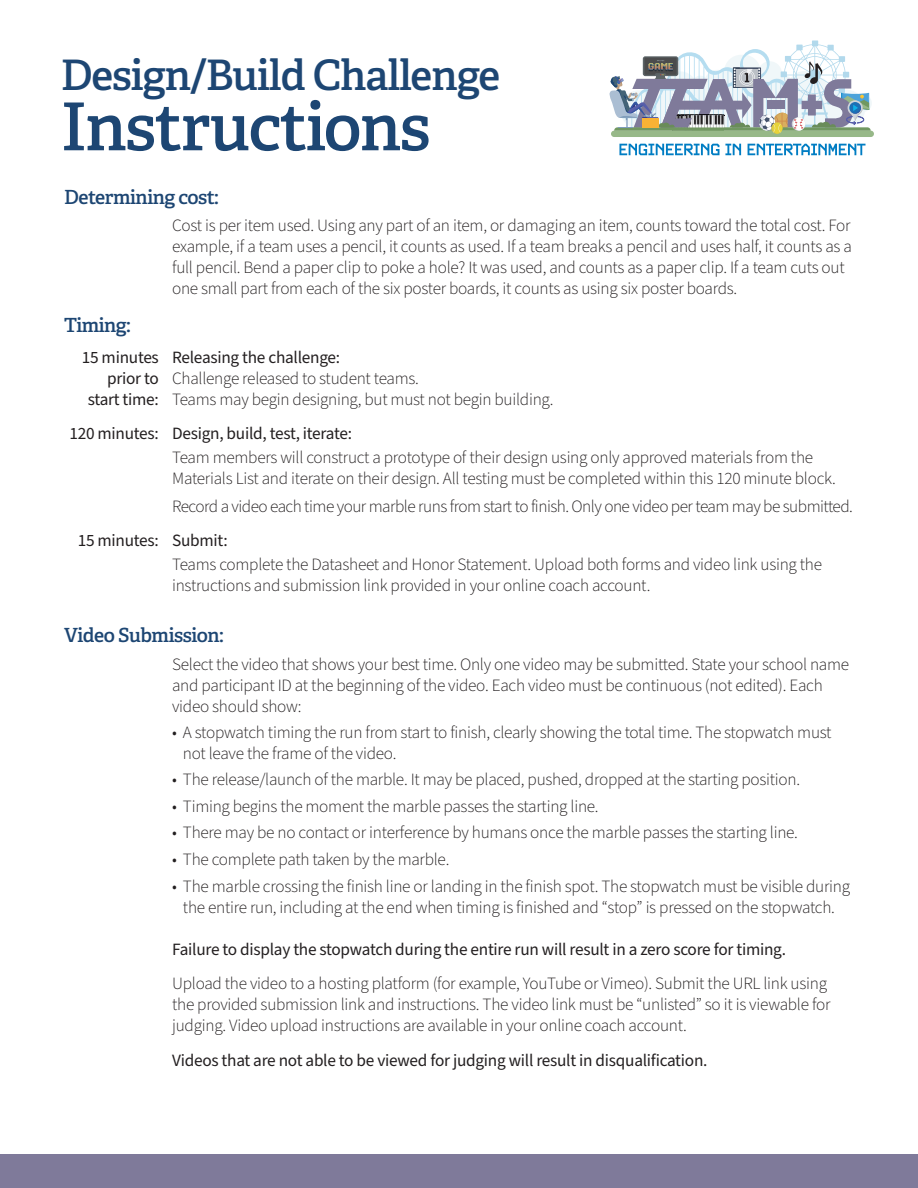
<style>
.page{position:relative;width:918px;height:1188px;background:#fff}
.page>*{position:absolute;margin:0;border:0;box-sizing:border-box;transform-origin:0 0}
.t1{font:66px "Adelle PE Sb";letter-spacing:-.025em;color:#1d4673}
.t2{font:42px "Adelle PE Sb";letter-spacing:-.025em;color:#1d4673}
.Body_Text{font:19.5px "Adelle PE Sb";letter-spacing:-.025em;color:#1d4673}
.Body_Text-2{font:300 17.25px/21px "Source Sans Pro";letter-spacing:-.015em;color:#231f20}
.Body_Text-3{font:17.25px "Source Sans Pro";letter-spacing:-.015em;color:#231f20}
.s1{font-weight:400}
</style>
<div class="page">
<div style="left:611px;top:131px;width:263px;height:6px;background:#97b888;border-radius:3px"></div>
<svg style="left:610px;top:40px;width:262px;height:94px"></svg>
<div style="left:642px;top:118px;width:17px;height:10px;background:#f8b235"></div>
<svg style="left:619px;top:144px;width:100px;height:11px"></svg>
<svg style="left:725px;top:144px;width:16px;height:11px"></svg>
<svg style="left:748px;top:144px;width:118px;height:11px"></svg>
<img style="left:687px;top:115px;width:37px;height:16px">
<div style="left:0;top:1154px;width:918px;height:34px;background:#7f7a9a"></div>
<p class="t2" style="left:61px;top:45px;width:441px">Design/Build Challenge</p>
<p class="t1" style="left:61px;top:79px;width:371px">Instructions</p>
<p class="Body_Text" style="left:64px;top:183px;width:156px">Determining cost:</p>
<p class="Body_Text-2" style="left:172px;top:216px;width:681px">Cost is per item used. Using any part of an item, or damaging an item, counts toward the total cost. For example, if a team uses a pencil, it counts as used. If a team breaks a pencil and uses half, it counts as a full pencil. Bend a paper clip to poke a hole? It was used, and counts as a paper clip. If a team cuts out one small part from each of the six poster boards, it counts as using six poster boards.</p>
<p class="Body_Text" style="left:64px;top:311px;width:68px">Timing:</p>
<p class="Body_Text-3" style="left:82px;top:345px;width:260px">15 minutes Releasing the challenge:</p>
<p class="Body_Text-2" style="left:107px;top:368px;width:313px"><span class="s1">prior to</span> Challenge released to student teams.</p>
<p class="Body_Text-2" style="left:88px;top:389px;width:467px"><span class="s1">start time:</span> Teams may begin designing, but must not begin building.</p>
<p class="Body_Text-3" style="left:69px;top:422px;width:284px">120 minutes: Design, build, test, iterate:</p>
<p class="Body_Text-2" style="left:172px;top:447px;width:665px">Team members will construct a prototype of their design using only approved materials from the<br>Materials List and iterate on their design. All testing must be completed within this 120 minute block.</p>
<p class="Body_Text-2" style="left:172px;top:496px;width:682px">Record a video each time your marble runs from start to finish. Only one video per team may be submitted.</p>
<p class="Body_Text-3" style="left:78px;top:529px;width:151px">15 minutes: Submit:</p>
<p class="Body_Text-2" style="left:172px;top:554px;width:652px">Teams complete the Datasheet and Honor Statement. Upload both forms and video link using the instructions and submission link provided in your online coach account.</p>
<p class="Body_Text" style="left:64px;top:621px;width:161px">Video Submission:</p>
<p class="Body_Text-2" style="left:172px;top:654px;width:679px">Select the video that shows your best time. Only one video may be submitted. State your school name and participant ID at the beginning of the video. Each video must be continuous (not edited). Each video should show:</p>
<p class="Body_Text-2" style="left:183px;top:722px;width:650px;text-indent:-11px">• A stopwatch timing the run from start to finish, clearly showing the total time. The stopwatch must not leave the frame of the video.</p>
<p class="Body_Text-2" style="left:172px;top:770px;width:630px">• The release/launch of the marble. It may be placed, pushed, dropped at the starting position.</p>
<p class="Body_Text-2" style="left:172px;top:796px;width:428px">• Timing begins the moment the marble passes the starting line.</p>
<p class="Body_Text-2" style="left:172px;top:823px;width:627px">• There may be no contact or interference by humans once the marble passes the starting line.</p>
<p class="Body_Text-2" style="left:172px;top:849px;width:279px">• The complete path taken by the marble.</p>
<p class="Body_Text-2" style="left:172px;top:877px;width:680px;text-align:center">• The marble crossing the finish line or landing in the finish spot. The stopwatch must be visible during the entire run, including at the end when timing is finished and “stop” is pressed on the stopwatch.</p>
<p class="Body_Text-3" style="left:172px;top:937px;width:615px">Failure to display the stopwatch during the entire run will result in a zero score for timing.</p>
<p class="Body_Text-2" style="left:172px;top:973px;width:660px">Upload the video to a hosting platform (for example, YouTube or Vimeo). Submit the URL link using the provided submission link and instructions. The video link must be “unlisted” so it is viewable for judging. Video upload instructions are available in your online coach account.</p>
<p class="Body_Text-3" style="left:172px;top:1048px;width:537px">Videos that are not able to be viewed for judging will result in disqualification.</p>
</div>
